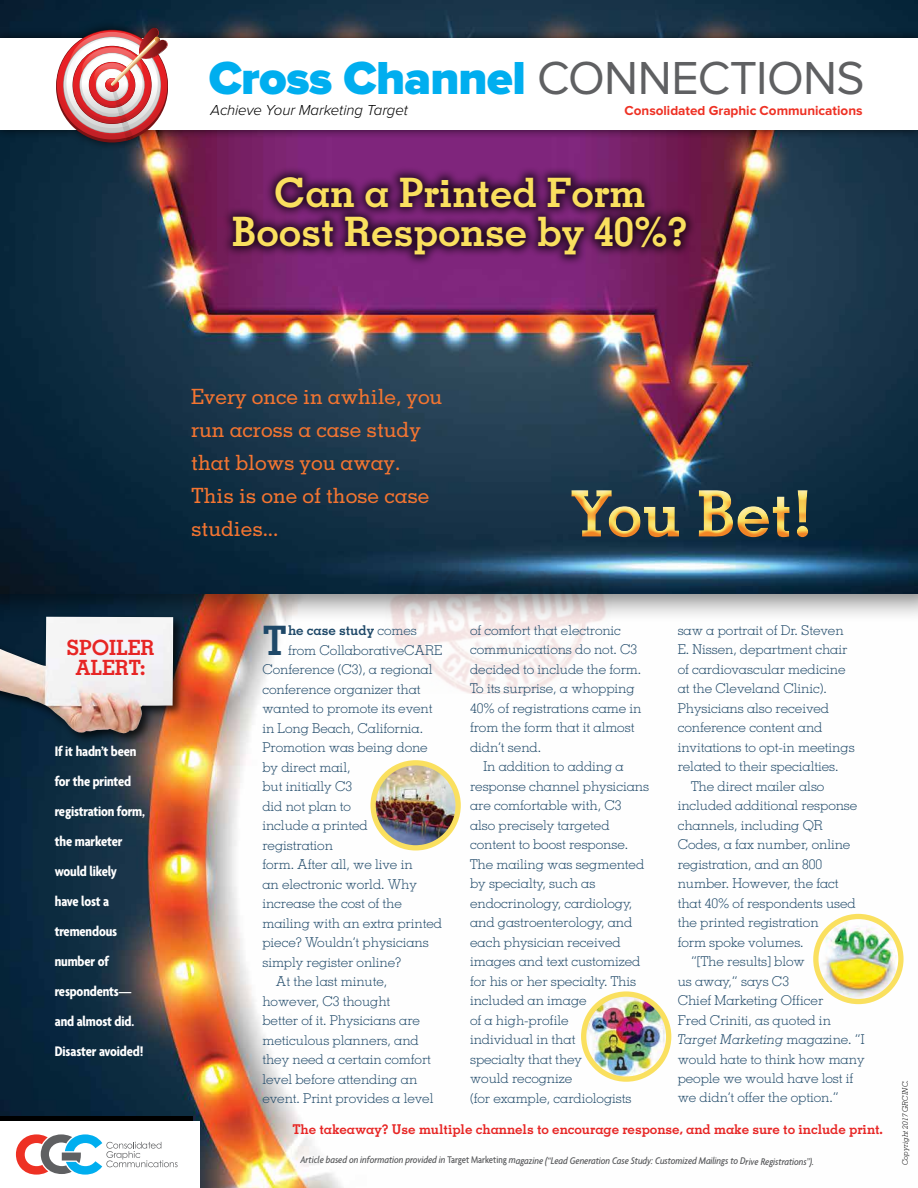
<style>
.page{position:relative;width:918px;height:1188px;background:#fff}
.page>*{position:absolute;margin:0;border:0;box-sizing:border-box;transform-origin:0 0}
.t1{font:700 64.05px "Memphis";letter-spacing:-.005em;color:#fae05f}
.t2{font:900 48px "Proxima Nova";letter-spacing:-.02em;color:#00aeef}
.t3{font:700 40.5px/39px "Memphis";letter-spacing:-.005em;color:#fae05f;text-align:center}
.t4{font:700 40.5px "Memphis";color:#1e4868}
.t5{font:500 21px/33px "Memphis";letter-spacing:-.005em;color:#f47531}
.t6{font:700 21px/19.5px "Memphis";letter-spacing:-.005em;color:#e72524;text-align:center}
.t7{font:700 condensed 15px/30px "Agenda";letter-spacing:-.01em;color:#fff}
.t8{font:italic 300 15px "Proxima Nova";letter-spacing:-.01em;color:#000}
.t9{font:300 13.5px/19.5px "Memphis";letter-spacing:-.005em;color:#1e4868}
.t10{font:700 13.5px "Memphis";letter-spacing:-.005em;color:#e72524}
.t11{font:700 13.5px "Proxima Nova";color:#ee3124}
.t12{font:italic 300 13.5px "Memphis";letter-spacing:-.005em;color:#1e4868}
.t13{font:700 13.5px "Memphis";letter-spacing:-.005em;color:#1e4868}
.t14{font:italic 500 condensed 10.5px "Agenda";color:#58595b}
.t15{font:italic 300 7.5px "Memphis";color:#000}
.s1{font-weight:400;color:#5f6062}
.s2{font-weight:300}
.s3{font-style:normal}
</style>
<div class="page">
<img style="left:0;top:623px;width:903px;height:565px">
<div style="left:0;top:0;width:918px;height:623px;background:#000;opacity:.5"></div>
<img style="left:0;top:0;width:918px;height:594px">
<div style="left:0;top:1117px;width:192px;height:71px;background:#000"></div>
<div style="left:222px;top:165px;width:475px;height:101px;background:#000;opacity:.66"></div>
<svg style="left:297px;top:1152px;width:519px;height:18px"></svg>
<div style="left:561px;top:479px;width:257px;height:54px;background:#fff;opacity:.75"></div>
<div style="left:561px;top:491px;width:258px;height:57px;background:#f47531;opacity:.75"></div>
<img style="left:378px;top:571px;width:237px;height:122px">
<div style="left:0;top:613px;width:186px;height:133px;background:#000;opacity:.75"></div>
<img style="left:0;top:617px;width:173px;height:117px">
<img style="left:816px;top:916px;width:85px;height:86px;border-radius:43px">
<div style="left:813px;top:914px;width:91px;height:90px;border:5px solid #fae05f;border-radius:50%"></div>
<img style="left:584px;top:995px;width:85px;height:84px">
<div style="left:581px;top:991px;width:90px;height:91px;border:5px solid #fae05f;border-radius:50%"></div>
<img style="left:373px;top:764px;width:85px;height:82px">
<div style="left:371px;top:760px;width:90px;height:91px;border:5px solid #fae05f;border-radius:50%"></div>
<div style="left:0;top:1121px;width:200px;height:67px;background:#fff"></div>
<svg style="left:16px;top:1134px;width:162px;height:41px"></svg>
<div style="left:0;top:19px;width:918px;height:133px;background:#000;opacity:.75"></div>
<div style="left:0;top:39px;width:918px;height:91px;background:#fff"></div>
<img style="left:56px;top:28px;width:112px;height:114px">
<h2 class="t2" style="left:209px;top:50px;width:657px">Cross Channel <span class="s1">CONNECTIONS</span></h2>
<p class="t8" style="left:211px;top:103px;width:199px">Achieve Your Marketing Target</p>
<p class="t11" style="left:625px;top:103px;width:240px">Consolidated Graphic Communications</p>
<h3 class="t3" style="left:232px;top:172px;width:457px">Can a Printed Form<br>Boost Response by 40%?</h3>
<h3 class="t6" style="left:66px;top:637px;width:90px">SPOILER<br>ALERT:</h3>
<p class="t7" style="left:55px;top:736px;width:92px">If it hadn’t been for the printed registration form, the marketer would likely<br>have lost a tremendous number of respondents— and almost did.<br>Disaster avoided!</p>
<h3 class="t5" style="left:191px;top:380px;width:253px">Every once in awhile, you run across a case study that blows you away.<br>This is one of those case studies...</h3>
<h1 class="t1" style="left:570px;top:473px;width:244px">You Bet!</h1>
<h3 class="t4" style="left:262px;top:615px;width:26px">T</h3>
<p class="t13" style="left:288px;top:622px;width:130px">he case study <span class="s2">comes</span></p>
<p class="t9" style="left:288px;top:640px;width:156px">from CollaborativeCARE</p>
<p class="t9" style="left:262px;top:659px;width:172px">Conference (C3), a regional</p>
<p class="t9" style="left:262px;top:679px;width:160px">conference organizer that</p>
<p class="t9" style="left:262px;top:698px;width:172px">wanted to promote its event</p>
<p class="t9" style="left:262px;top:718px;width:162px">in Long Beach, California.</p>
<p class="t9" style="left:262px;top:737px;width:167px">Promotion was being done</p>
<p class="t9" style="left:262px;top:757px;width:89px">by direct mail,</p>
<p class="t9" style="left:262px;top:776px;width:91px">but initially C3</p>
<p class="t9" style="left:262px;top:796px;width:90px">did not plan to</p>
<p class="t9" style="left:262px;top:815px;width:107px">include a printed</p>
<p class="t9" style="left:262px;top:835px;width:72px">registration</p>
<p class="t9" style="left:262px;top:854px;width:152px">form. After all, we live in</p>
<p class="t9" style="left:262px;top:874px;width:156px">an electronic world. Why</p>
<p class="t9" style="left:262px;top:893px;width:141px">increase the cost of the</p>
<p class="t9" style="left:262px;top:913px;width:181px">mailing with an extra printed</p>
<p class="t9" style="left:262px;top:932px;width:168px">piece? Wouldn’t physicians</p>
<p class="t9" style="left:262px;top:952px;width:140px">simply register online?</p>
<p class="t9" style="left:276px;top:971px;width:113px">At the last minute,</p>
<p class="t9" style="left:262px;top:991px;width:129px">however, C3 thought</p>
<p class="t9" style="left:262px;top:1010px;width:159px">better of it. Physicians are</p>
<p class="t9" style="left:262px;top:1030px;width:158px">meticulous planners, and</p>
<p class="t9" style="left:262px;top:1049px;width:170px">they need a certain comfort</p>
<p class="t9" style="left:262px;top:1069px;width:156px">level before attending an</p>
<p class="t9" style="left:262px;top:1088px;width:173px">event. Print provides a level</p>
<p class="t9" style="left:470px;top:620px;width:173px">of comfort that electronic communications do not. C3 decided to include the form.<br>To its surprise, a whopping<br>40% of registrations came in from the form that it almost didn’t send.</p>
<p class="t9" style="left:470px;top:756px;width:180px;text-indent:14px">In addition to adding a response channel physicians are comfortable with, C3 also precisely targeted content to boost response.<br>The mailing was segmented by specialty, such as endocrinology, cardiology, and gastroenterology, and each physician received images and text customized for his or her specialty. This included an image<br>of a high-profile<br>individual in that<br>specialty that they<br>would recognize<br>(for example, cardiologists</p>
<p class="t9" style="left:678px;top:620px;width:167px">saw a portrait of Dr. Steven</p>
<p class="t9" style="left:678px;top:639px;width:171px">E. Nissen, department chair</p>
<p class="t9" style="left:678px;top:659px;width:169px">of cardiovascular medicine</p>
<p class="t9" style="left:678px;top:678px;width:151px">at the Cleveland Clinic).</p>
<p class="t9" style="left:678px;top:698px;width:153px">Physicians also received</p>
<p class="t9" style="left:678px;top:717px;width:146px">conference content and</p>
<p class="t9" style="left:678px;top:737px;width:178px">invitations to opt-in meetings</p>
<p class="t9" style="left:678px;top:756px;width:162px">related to their specialties.</p>
<p class="t9" style="left:691px;top:776px;width:135px">The direct mailer also</p>
<p class="t9" style="left:678px;top:795px;width:181px">included additional response</p>
<p class="t9" style="left:678px;top:815px;width:147px">channels, including QR</p>
<p class="t9" style="left:678px;top:834px;width:174px">Codes, a fax number, online</p>
<p class="t9" style="left:678px;top:854px;width:146px">registration, and an 800</p>
<p class="t9" style="left:678px;top:873px;width:163px">number. However, the fact</p>
<p class="t9" style="left:678px;top:893px;width:180px">that 40% of respondents used</p>
<p class="t9" style="left:678px;top:912px;width:142px">the printed registration</p>
<p class="t9" style="left:678px;top:932px;width:127px">form spoke volumes.</p>
<p class="t9" style="left:691px;top:951px;width:115px">“[The results] blow</p>
<p class="t9" style="left:678px;top:971px;width:113px">us away,” says C3</p>
<p class="t9" style="left:678px;top:990px;width:147px">Chief Marketing Officer</p>
<p class="t9" style="left:678px;top:1010px;width:155px">Fred Criniti, as quoted in</p>
<p class="t12" style="left:678px;top:1031px;width:188px">Target Marketing <span class="s3">magazine. “I</span></p>
<p class="t9" style="left:678px;top:1049px;width:188px">would hate to think how many</p>
<p class="t9" style="left:678px;top:1068px;width:177px">people we would have lost if</p>
<p class="t9" style="left:678px;top:1088px;width:163px">we didn’t offer the option.”</p>
<p class="t10" style="left:292px;top:1121px;width:592px">The takeaway? Use multiple channels to encourage response, and make sure to include print.</p>
<p class="t14" style="left:300px;top:1154px;width:515px">Article based on information provided in <span class="s3">Target Marketing</span> magazine (“Lead Generation Case Study: Customized Mailings to Drive Registrations”).</p>
<p class="t15" style="left:901px;top:1165px;width:87px;rotate:-90deg">Copyright 2017 GRCINC.</p>
</div>
